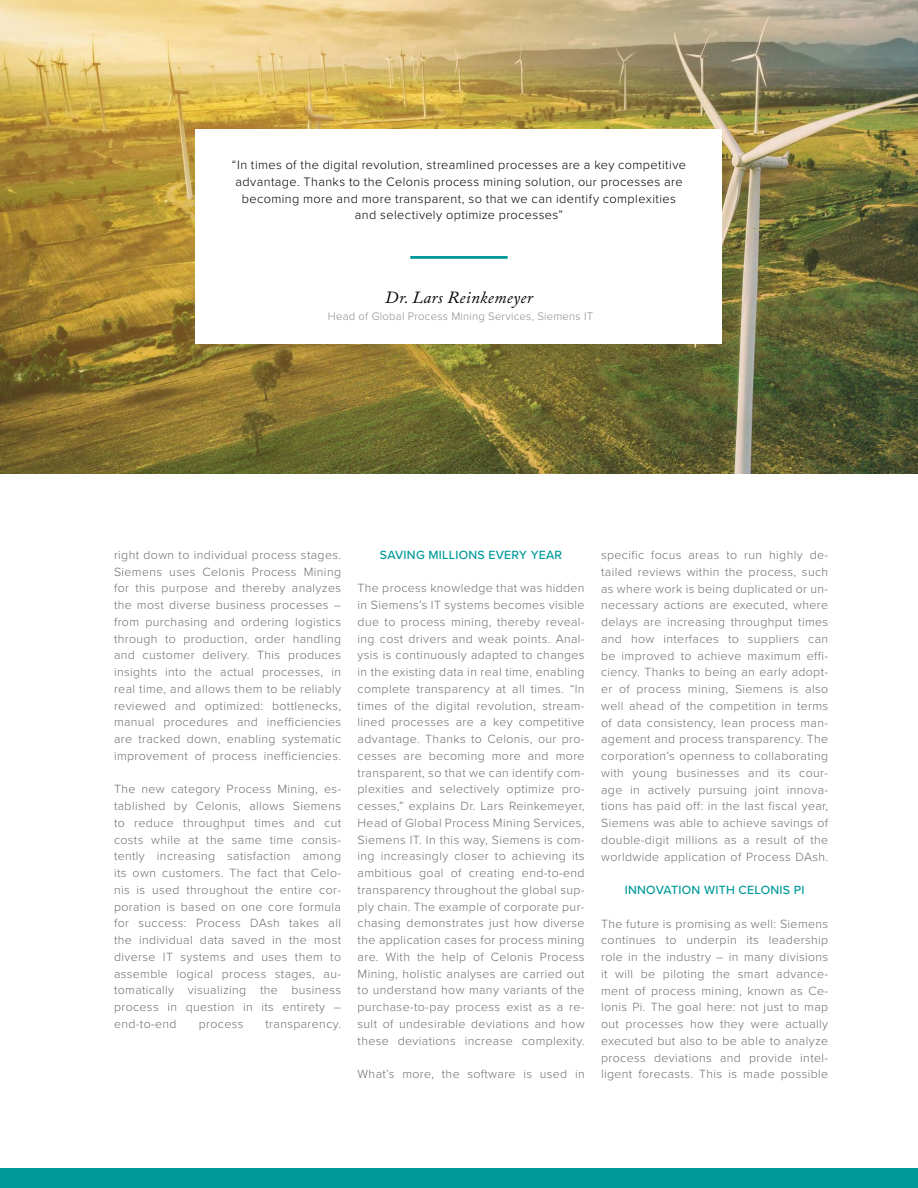
<style>
.page{position:relative;width:918px;height:1188px;background:#fff}
.page>*{position:absolute;margin:0;border:0;box-sizing:border-box;transform-origin:0 0}
.t1{font:italic 16.95px "Adobe Caslon Pro";letter-spacing:.02em;color:#000}
.t2{font:300 12.75px/17px "Proxima Nova";letter-spacing:.03em;color:#000;text-align:center}
.t3{font:300 12.3px/16.8px "Proxima Nova";letter-spacing:.03em;color:#706f6f;text-align:justify}
.t4{font:500 12.3px "Proxima Nova";letter-spacing:.02em;color:#099}
.t5{font:300 11.25px "Proxima Nova";letter-spacing:.02em;color:#8c8c8b}
</style>
<div class="page">
<img style="left:0;top:0;width:918px;height:473px">
<div style="left:196px;top:129px;width:526px;height:215px;background:#fff"></div>
<hr style="left:410px;top:256px;width:98px;height:3px;background:#099">
<div style="left:0;top:1168px;width:918px;height:20px;background:#099"></div>
<p class="t2" style="left:232px;top:155px;width:456px">“In times of the digital revolution, streamlined processes are a key competitive advantage. Thanks to the Celonis process mining solution, our processes are becoming more and more transparent, so that we can identify complexities and selectively optimize processes”</p>
<h1 class="t1" style="left:385px;top:287px;width:149px">Dr. Lars Reinkemeyer</h1>
<p class="t5" style="left:328px;top:308px;width:267px">Head of Global Process Mining Services, Siemens IT</p>
<p class="t3" style="left:114px;top:546px;width:229px">right down to individual process stages.<br>Siemens uses Celonis Process Mining for this purpose and thereby analyzes the most diverse business processes – from purchasing and ordering logistics through to production, order handling and customer delivery. This produces insights into the actual processes, in real time, and allows them to be reliably reviewed and optimized: bottlenecks, manual procedures and inefficiencies are tracked down, enabling systematic improvement of process inefficiencies.</p>
<p class="t3" style="left:114px;top:780px;width:229px">The new category Process Mining, es&shy;tablished by Celonis, allows Siemens to reduce throughput times and cut costs while at the same time consis&shy;tently increasing satisfaction among its own customers. The fact that Celo&shy;nis is used throughout the entire cor&shy;poration is based on one core formula for success: Process DAsh takes all the individual data saved in the most diverse IT systems and uses them to assemble logical process stages, au&shy;tomatically visualizing the business process in question in its entirety – end-to-end</p>
<p class="t3" style="left:199px;top:1015px;width:46px">process</p>
<p class="t3" style="left:265px;top:1015px;width:77px">transparency.</p>
<p class="t4" style="left:380px;top:546px;width:184px">SAVING MILLIONS EVERY YEAR</p>
<p class="t3" style="left:358px;top:579px;width:229px">The process knowledge that was hidden in Siemens’s IT systems becomes visible due to process mining, thereby reveal&shy;ing cost drivers and weak points. Anal&shy;ysis is continuously adapted to changes in the existing data in real time, enabling complete transparency at all times. “In times of the digital revolution, stream&shy;lined processes are a key competitive advantage. Thanks to Celonis, our pro&shy;cesses are becoming more and more transparent, so that we can identify com&shy;plexities and selectively optimize pro&shy;cesses,” explains Dr. Lars Reinkemeyer, Head of Global Process Mining Services, Siemens IT. In this way, Siemens is com&shy;ing increasingly closer to achieving its ambitious goal of creating end-to-end transparency throughout the global sup&shy;ply chain. The example of corporate pur&shy;chasing demonstrates just how diverse the application cases for process mining are. With the help of Celonis Process Mining, holistic analyses are carried out to understand how many variants of the purchase-to-pay process exist as a re&shy;sult of undesirable deviations and how these deviations increase complexity.</p>
<p class="t3" style="left:358px;top:1065px;width:229px">What’s more, the software is used in</p>
<p class="t3" style="left:601px;top:546px;width:229px">specific focus areas to run highly de&shy;tailed reviews within the process, such as where work is being duplicated or un&shy;necessary actions are executed, where delays are increasing throughput times and how interfaces to suppliers can be improved to achieve maximum effi&shy;ciency. Thanks to being an early adopt&shy;er of process mining, Siemens is also well ahead of the competition in terms of data consistency, lean process man&shy;agement and process transparency. The corporation’s openness to collaborating with young businesses and its cour&shy;age in actively pursuing joint innova&shy;tions has paid off: in the last fiscal year, Siemens was able to achieve savings of double-digit millions as a result of the worldwide application of Process DAsh.</p>
<p class="t4" style="left:625px;top:881px;width:181px">INNOVATION WITH CELONIS PI</p>
<p class="t3" style="left:601px;top:914px;width:229px">The future is promising as well: Siemens continues to underpin its leadership role in the industry – in many divisions it will be piloting the smart advance&shy;ment of process mining, known as Ce&shy;lonis Pi. The goal here: not just to map out processes how they were actually executed but also to be able to analyze process deviations and provide intel&shy;ligent forecasts. This is made possible</p>
</div>
